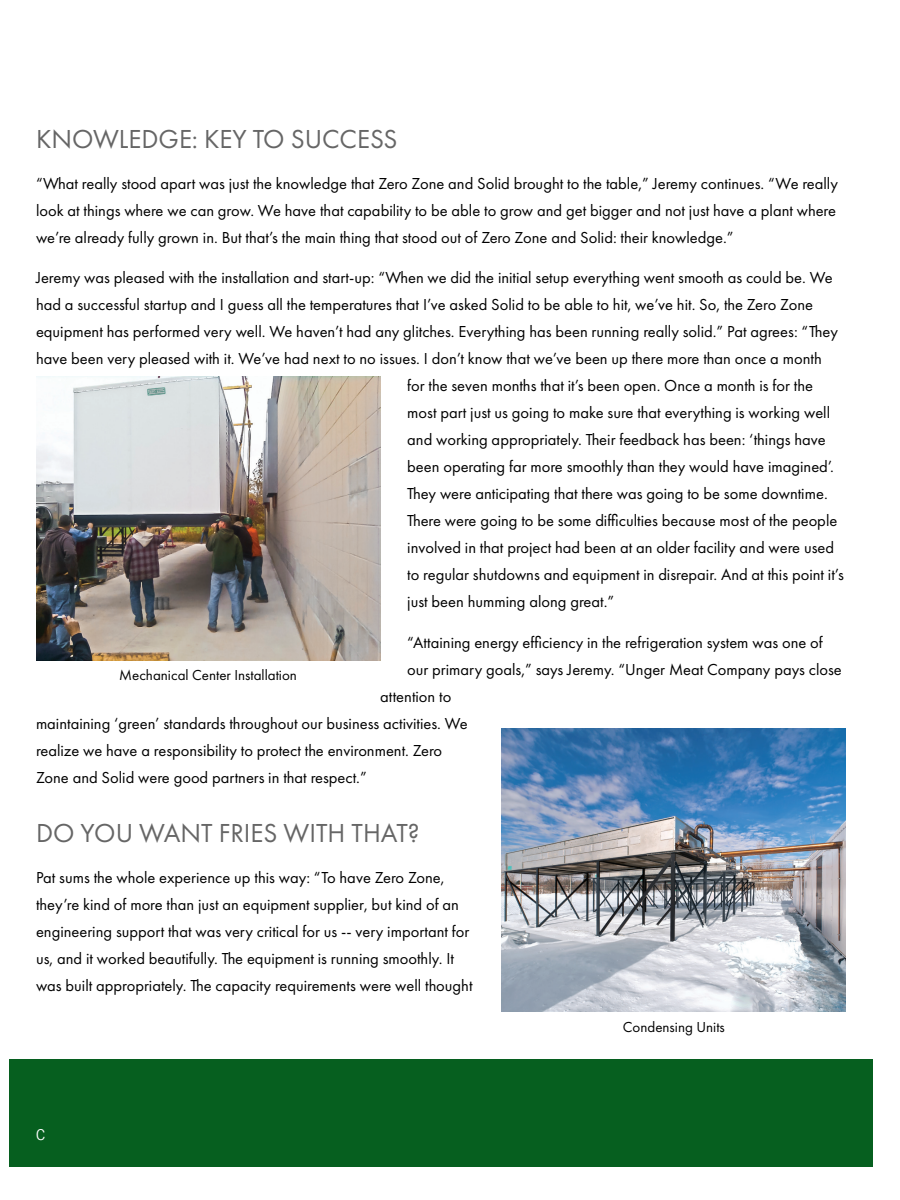
<style>
.page{position:relative;width:900px;height:1200px;background:#fff}
.page>*{position:absolute;margin:0;border:0;box-sizing:border-box;transform-origin:0 0}
.Page_Subtitle{font:27px "Futura PT";color:#666}
.Body{font:16.5px/27px "Futura PT";color:#000;text-align:justify}
.t1{font:15px "Futura PT";color:#000}
.t2{font:15px "Trade Gothic LT";color:#fff}
</style>
<div class="page">
<div style="left:9px;top:1059px;width:864px;height:108px;background:#065f1f"></div>
<img style="left:36px;top:377px;width:344px;height:283px">
<img style="left:502px;top:728px;width:344px;height:284px">
<p class="Page_Subtitle" style="left:36px;top:123px;width:363px">KNOWLEDGE: KEY TO SUCCESS</p>
<p class="Body" style="left:36px;top:170px;width:804px">“What really stood apart was just the knowledge that Zero Zone and Solid brought to the table,” Jeremy continues. “We really look at things where we can grow. We have that capability to be able to grow and get bigger and not just have a plant where we’re already fully grown in. But that’s the main thing that stood out of Zero Zone and Solid: their knowledge.”</p>
<p class="Body" style="left:36px;top:264px;width:798px">Jeremy was pleased with the installation and start-up: “When we did the initial setup everything went smooth as could be. We</p>
<p class="Body" style="left:36px;top:291px;width:779px">had a successful startup and I guess all the temperatures that I’ve asked Solid to be able to hit, we’ve hit. So, the Zero Zone</p>
<p class="Body" style="left:36px;top:318px;width:804px">equipment has performed very well. We haven’t had any glitches. Everything has been running really solid.” Pat agrees: “They</p>
<p class="Body" style="left:36px;top:345px;width:787px">have been very pleased with it. We’ve had next to no issues. I don’t know that we’ve been up there more than once a month</p>
<p class="Body" style="left:407px;top:372px;width:407px">for the seven months that it’s been open. Once a month is for the</p>
<p class="Body" style="left:407px;top:399px;width:424px">most part just us going to make sure that everything is working well</p>
<p class="Body" style="left:407px;top:426px;width:420px">and working appropriately. Their feedback has been: ‘things have</p>
<p class="Body" style="left:407px;top:453px;width:428px">been operating far more smoothly than they would have imagined’.</p>
<p class="Body" style="left:407px;top:480px;width:422px">They were anticipating that there was going to be some downtime.</p>
<p class="Body" style="left:407px;top:507px;width:432px">There were going to be some difficulties because most of the people</p>
<p class="Body" style="left:407px;top:534px;width:428px">involved in that project had been at an older facility and were used</p>
<p class="Body" style="left:407px;top:561px;width:438px">to regular shutdowns and equipment in disrepair. And at this point it’s</p>
<p class="Body" style="left:407px;top:588px;width:209px">just been humming along great.”</p>
<p class="Body" style="left:407px;top:629px;width:417px">“Attaining energy efficiency in the refrigeration system was one of</p>
<p class="Body" style="left:407px;top:656px;width:436px">our primary goals,” says Jeremy. “Unger Meat Company pays close</p>
<p class="Body" style="left:380px;top:683px;width:73px">attention to</p>
<p class="Body" style="left:36px;top:710px;width:433px">maintaining ‘green’ standards throughout our business activities. We</p>
<p class="Body" style="left:36px;top:737px;width:408px">realize we have a responsibility to protect the environment. Zero</p>
<p class="Body" style="left:36px;top:764px;width:332px">Zone and Solid were good partners in that respect.”</p>
<p class="Page_Subtitle" style="left:36px;top:817px;width:385px">DO YOU WANT FRIES WITH THAT?</p>
<p class="Body" style="left:36px;top:863px;width:438px;text-align:left">Pat sums the whole experience up this way: “To have Zero Zone, they’re kind of more than just an equipment supplier, but kind of an engineering support that was very critical for us -- very important for us, and it worked beautifully. The equipment is running smoothly. It was built appropriately. The capacity requirements were well thought</p>
<p class="t1" style="left:119px;top:667px;width:179px">Mechanical Center Installation</p>
<p class="t2" style="left:36px;top:1126px;width:11px">C</p>
<p class="t1" style="left:623px;top:1018px;width:103px">Condensing Units</p>
</div>
